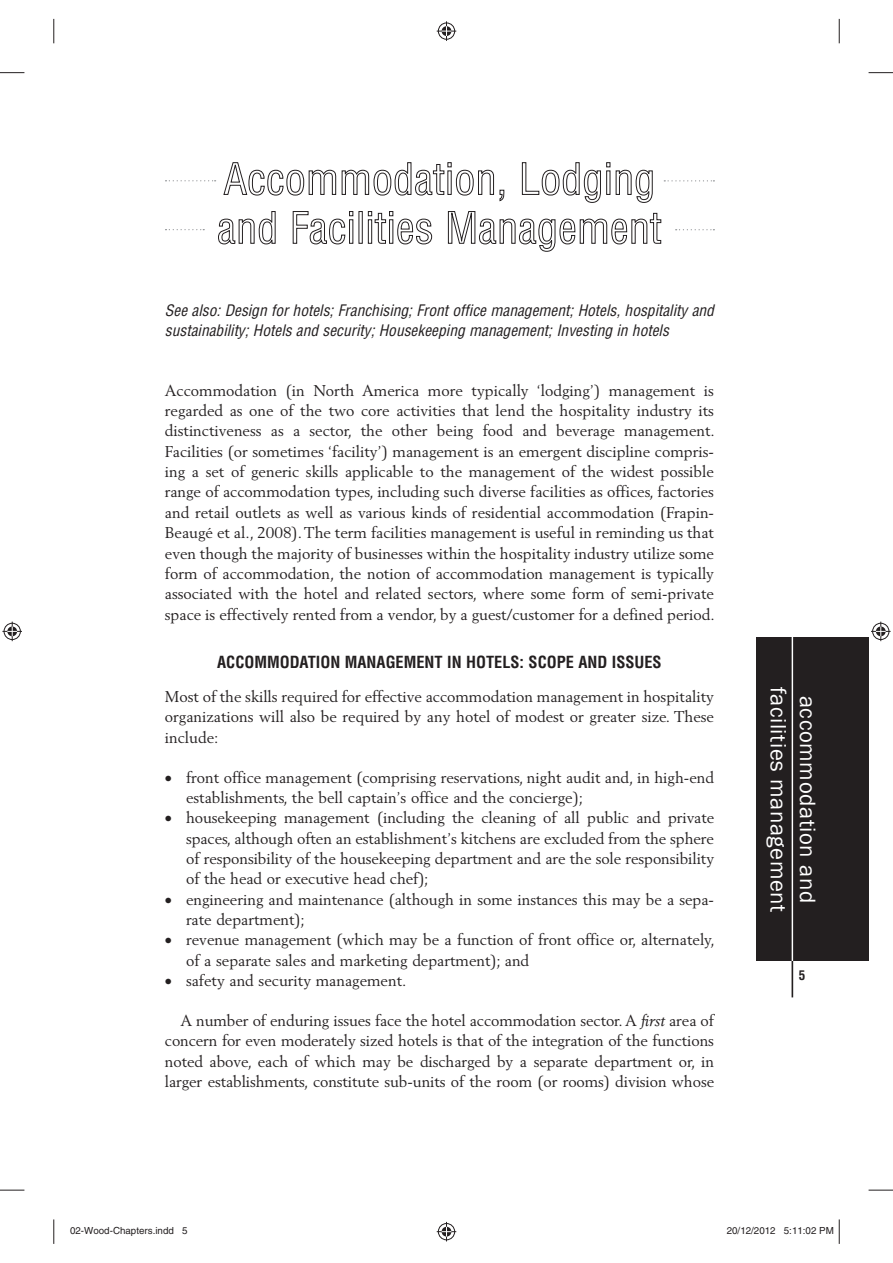
<style>
.page{position:relative;width:893px;height:1263px;background:#fff}
.page>*{position:absolute;margin:0;border:0;box-sizing:border-box;transform-origin:0 0}
.t1{font:22.8px/29.2px "Franklin Gothic";letter-spacing:.025em;color:#fff;text-align:center}
.t2{font:700 condensed 16.35px "Helvetica";color:#231f20}
.t3{font:15.45px/20.4px "Berling";color:#231f20;text-align:justify}
.t4{font:italic condensed 15.45px/20.4px "Helvetica";color:#231f20}
.t5{font:700 condensed 13.05px "Helvetica";color:#231f20}
.t6{font:9.75px "Helvetica";color:#231f20}
.s1{font-style:italic}
</style>
<div class="page">
<hr style="left:791px;top:961px;width:2px;height:36px;background:#231f20">
<div style="left:756px;top:638px;width:112px;height:323px;background:#231f20"></div>
<hr style="left:791px;top:603px;width:2px;height:358px;background:#fff">
<svg style="left:165px;top:180px;width:51px;height:1px"></svg>
<svg style="left:664px;top:180px;width:50px;height:1px"></svg>
<svg style="left:165px;top:229px;width:39px;height:1px"></svg>
<svg style="left:675px;top:229px;width:39px;height:1px"></svg>
<svg style="left:223px;top:162px;width:60px;height:33px"></svg>
<div style="left:287px;top:170px;width:17px;height:25px;border:1px solid #231f20;border-radius:50%"></div>
<div style="left:290px;top:173px;width:10px;height:19px;border:1px solid #231f20;border-radius:50%"></div>
<svg style="left:309px;top:170px;width:60px;height:25px"></svg>
<div style="left:374px;top:170px;width:17px;height:25px;border:1px solid #231f20;border-radius:50%"></div>
<div style="left:377px;top:173px;width:10px;height:19px;border:1px solid #231f20;border-radius:50%"></div>
<svg style="left:394px;top:162px;width:57px;height:33px"></svg>
<div style="left:456px;top:170px;width:17px;height:25px;border:1px solid #231f20;border-radius:50%"></div>
<div style="left:459px;top:173px;width:11px;height:19px;border:1px solid #231f20;border-radius:50%"></div>
<svg style="left:478px;top:170px;width:26px;height:31px"></svg>
<svg style="left:522px;top:162px;width:17px;height:33px"></svg>
<div style="left:542px;top:170px;width:17px;height:25px;border:1px solid #231f20;border-radius:50%"></div>
<div style="left:545px;top:173px;width:10px;height:19px;border:1px solid #231f20;border-radius:50%"></div>
<svg style="left:562px;top:162px;width:90px;height:41px"></svg>
<svg style="left:218px;top:211px;width:57px;height:33px"></svg>
<svg style="left:293px;top:211px;width:60px;height:33px"></svg>
<svg style="left:368px;top:211px;width:64px;height:33px"></svg>
<svg style="left:448px;top:211px;width:213px;height:41px"></svg>
<svg style="left:0;top:72px;width:24px;height:1px"></svg>
<svg style="left:868px;top:72px;width:24px;height:1px"></svg>
<svg style="left:0;top:1190px;width:24px;height:1px"></svg>
<svg style="left:868px;top:1190px;width:24px;height:1px"></svg>
<svg style="left:54px;top:19px;width:1px;height:24px"></svg>
<svg style="left:54px;top:1219px;width:1px;height:25px"></svg>
<svg style="left:839px;top:19px;width:1px;height:24px"></svg>
<svg style="left:839px;top:1219px;width:1px;height:25px"></svg>
<svg style="left:436px;top:21px;width:20px;height:20px"></svg>
<svg style="left:436px;top:1222px;width:20px;height:19px"></svg>
<svg style="left:2px;top:622px;width:20px;height:19px"></svg>
<svg style="left:871px;top:622px;width:19px;height:19px"></svg>
<div style="left:70px;top:1227px;width:5px;height:8px;border:1px solid #fff;border-radius:50%"></div>
<svg style="left:71px;top:1227px;width:4px;height:8px"></svg>
<p class="t4" style="left:165px;top:301px;width:550px">See also: Design for hotels; Franchising; Front office management; Hotels, hospitality and sustainability; Hotels and security; Housekeeping management; Investing in hotels</p>
<p class="t3" style="left:165px;top:381px;width:551px">Accommodation (in North America more typically ‘lodging’) management is regarded as one of the two core activities that lend the hospitality industry its distinctiveness as a sector, the other being food and beverage management.<br>Facilities (or sometimes ‘facility’) management is an emergent discipline compris&shy;ing a set of generic skills applicable to the management of the widest possible range of accommodation types, including such diverse facilities as offices, factories and retail outlets as well as various kinds of residential accommodation (Frapin-Beaugé et al., 2008). The term facilities management is useful in reminding us that even though the majority of businesses within the hospitality industry utilize some form of accommodation, the notion of accommodation management is typically associated with the hotel and related sectors, where some form of semi-private space is effectively rented from a vendor, by a guest/customer for a defined period.</p>
<p class="t2" style="left:217px;top:656px;width:446px">ACCOMMODATION MANAGEMENT IN HOTELS: SCOPE AND ISSUES</p>
<p class="t3" style="left:165px;top:687px;width:550px">Most of the skills required for effective accommodation management in hospitality organizations will also be required by any hotel of modest or greater size. These include:</p>
<p class="t3" style="left:186px;top:768px;width:529px;text-indent:-21px">❖ front office management (comprising reservations, night audit and, in high-end establishments, the bell captain’s office and the concierge);</p>
<p class="t3" style="left:186px;top:809px;width:529px;text-indent:-21px">❖ housekeeping management (including the cleaning of all public and private spaces, although often an establishment’s kitchens are excluded from the sphere of responsibility of the housekeeping department and are the sole responsibility of the head or executive head chef);</p>
<p class="t3" style="left:186px;top:890px;width:529px;text-indent:-21px">❖ engineering and maintenance (although in some instances this may be a sepa&shy;rate department);</p>
<p class="t3" style="left:186px;top:931px;width:530px;text-indent:-21px">❖ revenue management (which may be a function of front office or, alternately, of a separate sales and marketing department); and</p>
<p class="t3" style="left:165px;top:971px;width:243px">❖ safety and security management.</p>
<p class="t3" style="left:165px;top:1011px;width:550px;text-indent:15px">A number of enduring issues face the hotel accommodation sector. A <span class="s1">first</span> area of concern for even moderately sized hotels is that of the integration of the functions noted above, each of which may be discharged by a separate department or, in larger establishments, constitute sub-units of the room (or rooms) division whose</p>
<h1 class="t1" style="left:822px;top:687px;width:227px;rotate:90deg">accommodation and facilities management</h1>
<p class="t5" style="left:798px;top:970px;width:8px">5</p>
<p class="t6" style="left:70px;top:1227px;width:119px">02-Wood-Chapters.indd 5</p>
<p class="t6" style="left:726px;top:1227px;width:109px">20/12/2012 5:11:02 PM</p>
</div>
